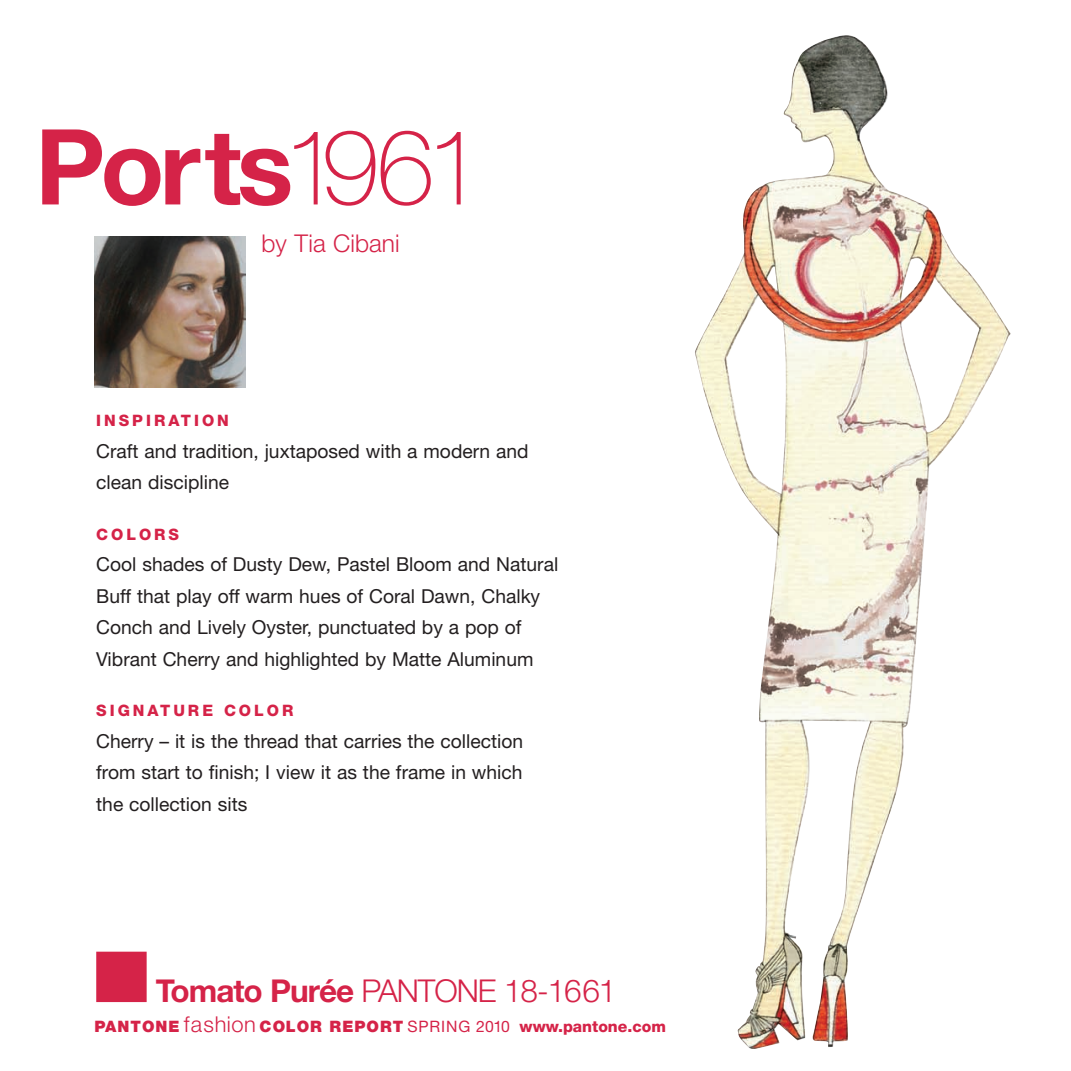
<style>
.page{position:relative;width:1071px;height:1071px;background:#fff}
.page>*{position:absolute;margin:0;border:0;box-sizing:border-box;transform-origin:0 0}
.t1{font:700 105px "Helvetica Neue";letter-spacing:-.045em;color:#d52348}
.t2{font:300 31.5px "Helvetica Neue";letter-spacing:-.035em;color:#d52348}
.t3{font:300 24.5px "Helvetica Neue";color:#d52348}
.t4{font:19.25px/31.5px "Helvetica Neue";color:#231f20}
.t5{font:900 15.75px "Helvetica Neue";letter-spacing:.065em;color:#d52348}
.t6{font:800 15.75px "Helvetica Neue";letter-spacing:.19em;color:#d52348}
.s1{font-weight:100}
.s2{font-weight:700}
.s3{font-weight:300;font-size:21.88px}
.s4{font-weight:400}
.s5{font-weight:800}
</style>
<div class="page">
<img style="left:94px;top:236px;width:152px;height:151px">
<img style="left:695px;top:35px;width:316px;height:1014px">
<div style="left:97px;top:953px;width:49px;height:48px;background:#d52348"></div>
<div style="left:96px;top:952px;width:51px;height:50px;border:2px solid #d52348"></div>
<h1 class="t1" style="left:35px;top:129px;width:451px">Ports<span class="s1">1961</span></h1>
<p class="t3" style="left:261px;top:234px;width:140px">by Tia Cibani</p>
<p class="t6" style="left:96px;top:415px;width:134px">INSPIRATION</p>
<p class="t4" style="left:96px;top:437px;width:434px">Craft and tradition, juxtaposed with a modern and clean discipline</p>
<p class="t6" style="left:96px;top:528px;width:84px">COLORS</p>
<p class="t4" style="left:96px;top:550px;width:464px">Cool shades of Dusty Dew, Pastel Bloom and Natural Buff that play off warm hues of Coral Dawn, Chalky Conch and Lively Oyster, punctuated by a pop of Vibrant Cherry and highlighted by Matte Aluminum</p>
<p class="t6" style="left:96px;top:705px;width:199px">SIGNATURE COLOR</p>
<p class="t4" style="left:96px;top:727px;width:428px;text-align:justify">Cherry – it is the thread that carries the collection from start to finish; I view it as the frame in which the collection sits</p>
<h2 class="t2" style="left:156px;top:980px;width:462px"><span class="s2">Tomato Purée</span> PANTONE 18-1661</h2>
<p class="t5" style="left:94px;top:1021px;width:573px">PANTONE <span class="s3">fashion</span> COLOR REPORT <span class="s4">SPRING 2010</span> <span class="s5">www.pantone.com</span></p>
</div>
